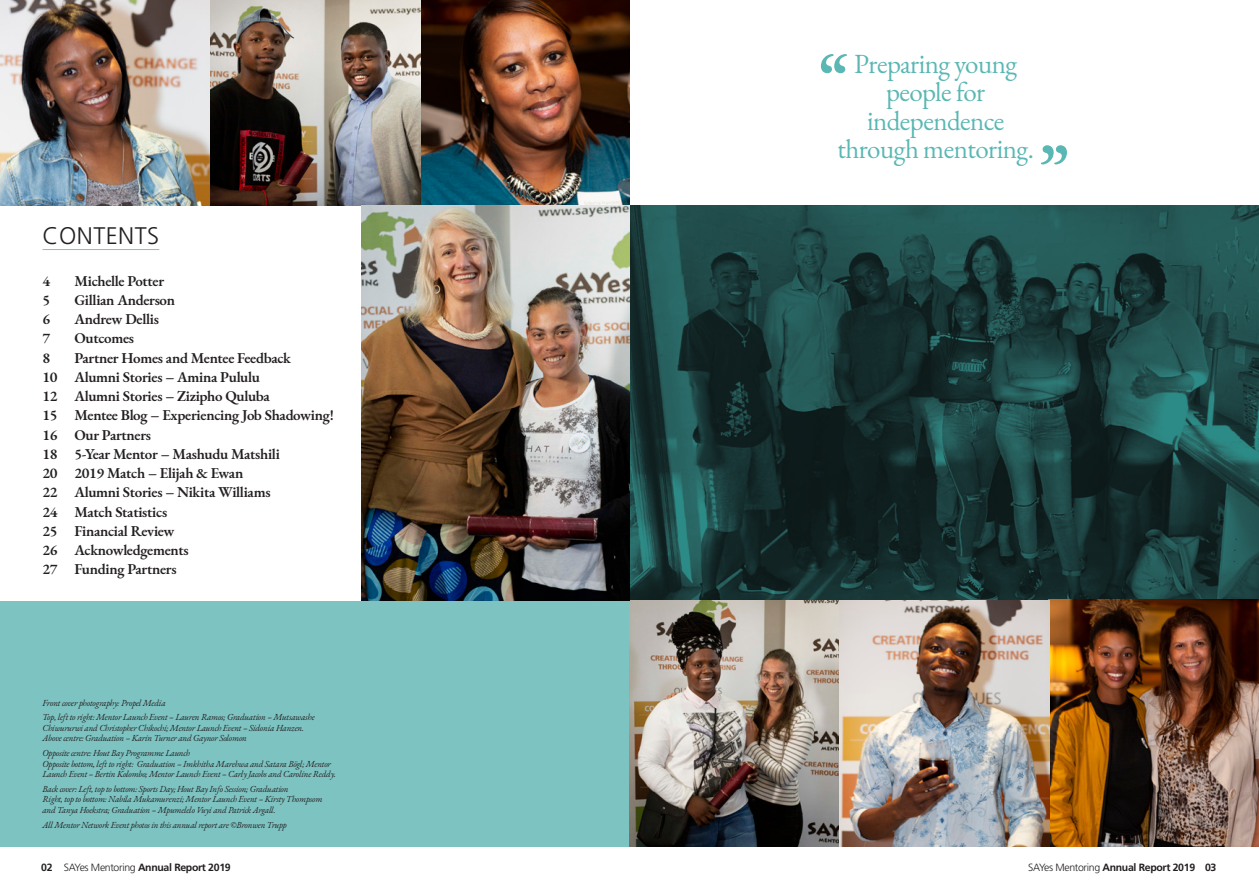
<style>
.page{position:relative;width:1259px;height:893px;background:#fff}
.page>*{position:absolute;margin:0;border:0;box-sizing:border-box;transform-origin:0 0}
.t1{font:600 69px "EB Garamond";color:#5ab7b3}
.t2{font:27px/28.5px "EB Garamond";letter-spacing:-.02em;color:#5ab7b3;text-align:center}
.t3{font:300 24px "Frutiger";letter-spacing:.02em;color:#231f20}
.Intro{font:600 15px "EB Garamond";letter-spacing:-.02em;color:#231f20}
.t4{font:700 10.5px "Frutiger";letter-spacing:-.03em;color:#231f20}
.t5{font:italic 9px/10.5px "EB Garamond";letter-spacing:-.02em;color:#231f20}
.s1{font-weight:300}
</style>
<div class="page">
<div style="left:0;top:0;width:629px;height:847px;background:#7dc3c1"></div>
<div style="left:0;top:205px;width:629px;height:396px;background:#fff"></div>
<img style="left:361px;top:205px;width:268px;height:396px">
<svg style="left:629px;top:205px;width:630px;height:395px;background:#1b3f3e"></svg>
<img style="left:629px;top:600px;width:630px;height:247px">
<img style="left:0;top:0;width:629px;height:205px">
<hr style="left:43px;top:249px;width:116px;height:1px;background:#7dc3c1">
<p class="t3" style="left:43px;top:222px;width:118px">CONTENTS</p>
<p class="Intro" style="left:43px;top:270px;width:9px">4</p>
<p class="Intro" style="left:74px;top:270px;width:91px">Michelle Potter</p>
<p class="Intro" style="left:43px;top:290px;width:9px">5</p>
<p class="Intro" style="left:74px;top:290px;width:102px">Gillian Anderson</p>
<p class="Intro" style="left:43px;top:309px;width:9px">6</p>
<p class="Intro" style="left:74px;top:309px;width:86px">Andrew Dellis</p>
<p class="Intro" style="left:43px;top:328px;width:9px">7</p>
<p class="Intro" style="left:74px;top:328px;width:61px">Outcomes</p>
<p class="Intro" style="left:43px;top:347px;width:9px">8</p>
<p class="Intro" style="left:74px;top:347px;width:218px">Partner Homes and Mentee Feedback</p>
<p class="Intro" style="left:43px;top:367px;width:219px">10 Alumni Stories – Amina Pululu</p>
<p class="Intro" style="left:43px;top:386px;width:229px">12 Alumni Stories – Zizipho Quluba</p>
<p class="Intro" style="left:43px;top:405px;width:293px">15 Mentee Blog – Experiencing Job Shadowing!</p>
<p class="Intro" style="left:43px;top:424px;width:110px">16 Our Partners</p>
<p class="Intro" style="left:43px;top:444px;width:239px">18 5-Year Mentor – Mashudu Matshili</p>
<p class="Intro" style="left:43px;top:463px;width:202px">20 2019 Match – Elijah &amp; Ewan</p>
<p class="Intro" style="left:43px;top:482px;width:229px">22 Alumni Stories – Nikita Williams</p>
<p class="Intro" style="left:43px;top:501px;width:126px">24 Match Statistics</p>
<p class="Intro" style="left:43px;top:521px;width:134px">25 Financial Review</p>
<p class="Intro" style="left:43px;top:540px;width:148px">26 Acknowledgements</p>
<p class="Intro" style="left:43px;top:559px;width:136px">27 Funding Partners</p>
<p class="t5" style="left:43px;top:697px;width:125px">Front cover photography: Propel Media</p>
<p class="t5" style="left:43px;top:712px;width:274px">Top, left to right: Mentor Launch Event – Lauren Ramos; Graduation – Mutsawashe<br>Chiwururwi and Christopher Chikochi; Mentor Launch Event – Sidonia Hanzen.</p>
<p class="t5" style="left:43px;top:733px;width:206px">Above centre: Graduation – Karin Turner and Gaynor Solomon</p>
<p class="t5" style="left:43px;top:748px;width:149px">Opposite centre: Hout Bay Programme Launch</p>
<p class="t5" style="left:43px;top:758px;width:295px">Opposite bottom, left to right: Graduation – Imkhitha Marehwa and Satara Bögl; Mentor<br>Launch Event – Bertin Kolombo; Mentor Launch Event – Carly Jacobs and Caroline Reddy.</p>
<p class="t5" style="left:43px;top:784px;width:248px">Back cover: Left, top to bottom: Sports Day; Hout Bay Info Session; Graduation</p>
<p class="t5" style="left:43px;top:794px;width:281px">Right, top to bottom: Nabila Mukamurenzi; Mentor Launch Event – Kirsty Thompsom and Tanya Hoekstra; Graduation – Mpumelelo Vuyi and Patrick Argall.</p>
<p class="t5" style="left:43px;top:819px;width:246px">All Mentor Network Event photos in this annual report are ©Bronwen Trupp</p>
<p class="t1" style="left:819px;top:32px;width:31px">“</p>
<p class="t2" style="left:837px;top:50px;width:198px">Preparing young people for independence through mentoring.</p>
<p class="t1" style="left:1039px;top:123px;width:31px">”</p>
<p class="t4" style="left:41px;top:861px;width:191px">02 <span class="s1">SAYes Mentoring</span> Annual Report 2019</p>
<p class="t4" style="left:1028px;top:861px;width:190px"><span class="s1">SAYes Mentoring</span> Annual Report 2019 03</p>
</div>
